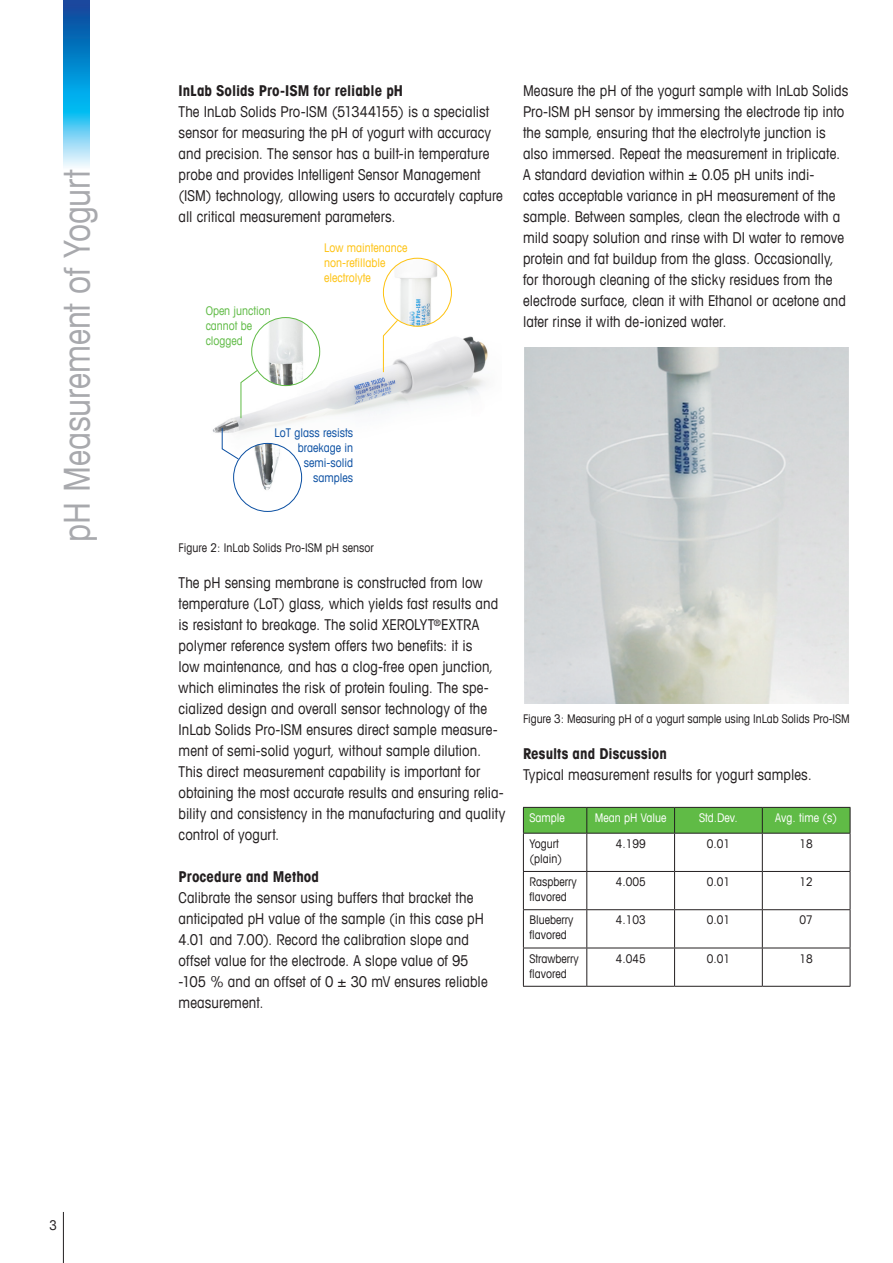
<style>
.page{position:relative;width:893px;height:1263px;background:#fff}
.page>*{position:absolute;margin:0;border:0;box-sizing:border-box;transform-origin:0 0}
.Vertical_Text_24_36{font:condensed 36px "Avant Garde Com";letter-spacing:-.01em;color:#a8a9ad}
._04_Running_Text_10{font:condensed 15px/21px "Avant Garde Com";letter-spacing:.005em;color:#231f20}
._04_Running_Text_10-2{font:700 condensed 15px "Avant Garde Com";letter-spacing:.005em;color:#231f20}
.t1{font:condensed 13.5px "Avant Garde Com";color:#231f20}
.Caption_8_10{font:condensed 12px "Avant Garde Com";color:#231f20}
.Caption_8_10-2{font:condensed 12px/15px "Avant Garde Com";color:#0a4fa2;text-align:right}
.Caption_8_10-3{font:condensed 12px/15px "Avant Garde Com";color:#fec210}
.Caption_8_10-4{font:condensed 12px "Avant Garde Com";color:#fff}
.Caption_8_10-5{font:condensed 12px/15px "Avant Garde Com";color:#60bb46}
</style>
<div class="page">
<img style="left:64px;top:0;width:25px;height:167px">
<hr style="left:63px;top:1212px;width:1px;height:51px;background:#231f20">
<img style="left:212px;top:286px;width:276px;height:186px">
<img style="left:252px;top:318px;width:68px;height:68px;border-radius:34px">
<div style="left:251px;top:317px;width:69px;height:69px;border:1px solid #60bb46;border-radius:50%"></div>
<svg style="left:240px;top:369px;width:18px;height:50px"></svg>
<img style="left:383px;top:258px;width:68px;height:68px;border-radius:34px">
<div style="left:383px;top:258px;width:69px;height:69px;border:1px solid #fec210;border-radius:50%"></div>
<svg style="left:383px;top:319px;width:16px;height:54px"></svg>
<img style="left:234px;top:443px;width:68px;height:68px;border-radius:34px">
<div style="left:233px;top:443px;width:69px;height:69px;border:1px solid #0a4fa2;border-radius:50%"></div>
<svg style="left:221px;top:427px;width:18px;height:33px"></svg>
<svg style="left:523px;top:807px;width:328px;height:26px;background:#5cb244"></svg>
<hr style="left:523px;top:833px;width:64px;height:1px;background:#231f20">
<hr style="left:523px;top:833px;width:1px;height:38px;background:#231f20">
<hr style="left:587px;top:833px;width:88px;height:1px;background:#231f20">
<hr style="left:586px;top:833px;width:1px;height:38px;background:#231f20">
<hr style="left:675px;top:833px;width:87px;height:1px;background:#231f20">
<hr style="left:674px;top:833px;width:1px;height:38px;background:#231f20">
<hr style="left:762px;top:833px;width:88px;height:1px;background:#231f20">
<hr style="left:762px;top:833px;width:1px;height:38px;background:#231f20">
<hr style="left:850px;top:833px;width:1px;height:38px;background:#231f20">
<hr style="left:523px;top:871px;width:64px;height:1px;background:#231f20">
<hr style="left:523px;top:872px;width:1px;height:37px;background:#231f20">
<hr style="left:587px;top:871px;width:88px;height:1px;background:#231f20">
<hr style="left:586px;top:872px;width:1px;height:37px;background:#231f20">
<hr style="left:675px;top:871px;width:87px;height:1px;background:#231f20">
<hr style="left:674px;top:872px;width:1px;height:37px;background:#231f20">
<hr style="left:762px;top:871px;width:88px;height:1px;background:#231f20">
<hr style="left:762px;top:872px;width:1px;height:37px;background:#231f20">
<hr style="left:850px;top:872px;width:1px;height:37px;background:#231f20">
<hr style="left:523px;top:909px;width:64px;height:1px;background:#231f20">
<hr style="left:523px;top:910px;width:1px;height:38px;background:#231f20">
<hr style="left:587px;top:909px;width:88px;height:1px;background:#231f20">
<hr style="left:586px;top:910px;width:1px;height:38px;background:#231f20">
<hr style="left:675px;top:909px;width:87px;height:1px;background:#231f20">
<hr style="left:674px;top:910px;width:1px;height:38px;background:#231f20">
<hr style="left:762px;top:909px;width:88px;height:1px;background:#231f20">
<hr style="left:762px;top:910px;width:1px;height:38px;background:#231f20">
<hr style="left:850px;top:910px;width:1px;height:38px;background:#231f20">
<hr style="left:523px;top:948px;width:64px;height:1px;background:#231f20">
<hr style="left:523px;top:948px;width:1px;height:38px;background:#231f20">
<hr style="left:587px;top:948px;width:88px;height:1px;background:#231f20">
<hr style="left:586px;top:948px;width:1px;height:38px;background:#231f20">
<hr style="left:675px;top:948px;width:87px;height:1px;background:#231f20">
<hr style="left:674px;top:948px;width:1px;height:38px;background:#231f20">
<hr style="left:762px;top:948px;width:88px;height:1px;background:#231f20">
<hr style="left:762px;top:948px;width:1px;height:38px;background:#231f20">
<hr style="left:850px;top:948px;width:1px;height:38px;background:#231f20">
<hr style="left:523px;top:986px;width:64px;height:1px;background:#231f20">
<hr style="left:587px;top:986px;width:88px;height:1px;background:#231f20">
<hr style="left:675px;top:986px;width:87px;height:1px;background:#231f20">
<hr style="left:762px;top:986px;width:88px;height:1px;background:#231f20">
<img style="left:525px;top:348px;width:324px;height:355px">
<p class="Vertical_Text_24_36" style="left:55px;top:542px;width:373px;rotate:-90deg">pH Measurement of Yogurt</p>
<p class="_04_Running_Text_10-2" style="left:179px;top:81px;width:226px">InLab Solids Pro-ISM for reliable pH</p>
<p class="_04_Running_Text_10" style="left:179px;top:101px;width:326px">The InLab Solids Pro-ISM (51344155) is a specialist sensor for measuring the pH of yogurt with accuracy and precision. The sensor has a built-in temperature probe and provides Intelligent Sensor Management (ISM) technology, allowing users to accurately capture all critical measurement parameters.</p>
<p class="Caption_8_10-5" style="left:206px;top:303px;width:67px">Open junction cannot be clogged</p>
<p class="Caption_8_10-3" style="left:324px;top:240px;width:85px">Low maintenance non-refillable electrolyte</p>
<p class="_04_Running_Text_10" style="left:523px;top:80px;width:327px">Measure the pH of the yogurt sample with InLab Solids Pro-ISM pH sensor by immersing the electrode tip into the sample, ensuring that the electrolyte junction is also immersed. Repeat the measurement in triplicate.<br>A standard deviation within ± 0.05 pH units indi&shy;cates acceptable variance in pH measurement of the sample. Between samples, clean the electrode with a mild soapy solution and rinse with DI water to remove protein and fat buildup from the glass. Occasionally, for thorough cleaning of the sticky residues from the electrode surface, clean it with Ethanol or acetone and later rinse it with de-ionized water.</p>
<p class="Caption_8_10-2" style="left:275px;top:425px;width:80px">LoT glass resists braekage in semi-solid</p>
<p class="Caption_8_10-2" style="left:313px;top:470px;width:41px">samples</p>
<p class="Caption_8_10" style="left:179px;top:540px;width:197px">Figure 2: InLab Solids Pro-ISM pH sensor</p>
<p class="_04_Running_Text_10" style="left:179px;top:572px;width:328px">The pH sensing membrane is constructed from low temperature (LoT) glass, which yields fast results and is resistant to breakage. The solid XEROLYT<sup>®</sup>EXTRA polymer reference system offers two benefits: it is<br>low maintenance, and has a clog-free open junction, which eliminates the risk of protein fouling. The spe&shy;cialized design and overall sensor technology of the InLab Solids Pro-ISM ensures direct sample measure&shy;ment of semi-solid yogurt, without sample dilution.<br>This direct measurement capability is important for obtaining the most accurate results and ensuring relia&shy;bility and consistency in the manufacturing and quality control of yogurt.</p>
<p class="_04_Running_Text_10-2" style="left:179px;top:867px;width:142px">Procedure and Method</p>
<p class="_04_Running_Text_10" style="left:179px;top:887px;width:311px">Calibrate the sensor using buffers that bracket the anticipated pH value of the sample (in this case pH 4.01 and 7.00). Record the calibration slope and offset value for the electrode. A slope value of 95 -105 % and an offset of 0 ± 30 mV ensures reliable measurement.</p>
<p class="Caption_8_10" style="left:523px;top:711px;width:328px">Figure 3: Measuring pH of a yogurt sample using InLab Solids Pro-ISM</p>
<p class="_04_Running_Text_10-2" style="left:523px;top:744px;width:145px">Results and Discussion</p>
<p class="_04_Running_Text_10" style="left:523px;top:764px;width:290px">Typical measurement results for yogurt samples.</p>
<p class="Caption_8_10-4" style="left:529px;top:810px;width:37px">Sample</p>
<p class="Caption_8_10-4" style="left:595px;top:810px;width:73px">Mean pH Value</p>
<p class="Caption_8_10-4" style="left:699px;top:810px;width:40px">Std.Dev.</p>
<p class="Caption_8_10-4" style="left:775px;top:810px;width:63px">Avg. time (s)</p>
<p class="Caption_8_10" style="left:529px;top:836px;width:31px">Yogurt</p>
<p class="Caption_8_10" style="left:529px;top:851px;width:34px">(plain)</p>
<p class="Caption_8_10" style="left:616px;top:836px;width:32px">4.199</p>
<p class="Caption_8_10" style="left:707px;top:836px;width:25px">0.01</p>
<p class="Caption_8_10" style="left:799px;top:836px;width:15px">18</p>
<p class="Caption_8_10" style="left:529px;top:874px;width:49px">Raspberry</p>
<p class="Caption_8_10" style="left:529px;top:889px;width:39px">flavored</p>
<p class="Caption_8_10" style="left:616px;top:874px;width:32px">4.005</p>
<p class="Caption_8_10" style="left:707px;top:874px;width:25px">0.01</p>
<p class="Caption_8_10" style="left:799px;top:874px;width:15px">12</p>
<p class="Caption_8_10" style="left:529px;top:913px;width:45px">Blueberry</p>
<p class="Caption_8_10" style="left:529px;top:928px;width:39px">flavored</p>
<p class="Caption_8_10" style="left:616px;top:913px;width:32px">4.103</p>
<p class="Caption_8_10" style="left:707px;top:913px;width:25px">0.01</p>
<p class="Caption_8_10" style="left:799px;top:913px;width:15px">07</p>
<p class="Caption_8_10" style="left:529px;top:951px;width:51px">Strawberry</p>
<p class="Caption_8_10" style="left:529px;top:966px;width:39px">flavored</p>
<p class="Caption_8_10" style="left:616px;top:951px;width:32px">4.045</p>
<p class="Caption_8_10" style="left:707px;top:951px;width:25px">0.01</p>
<p class="Caption_8_10" style="left:799px;top:951px;width:15px">18</p>
<p class="t1" style="left:50px;top:1217px;width:9px">3</p>
</div>
